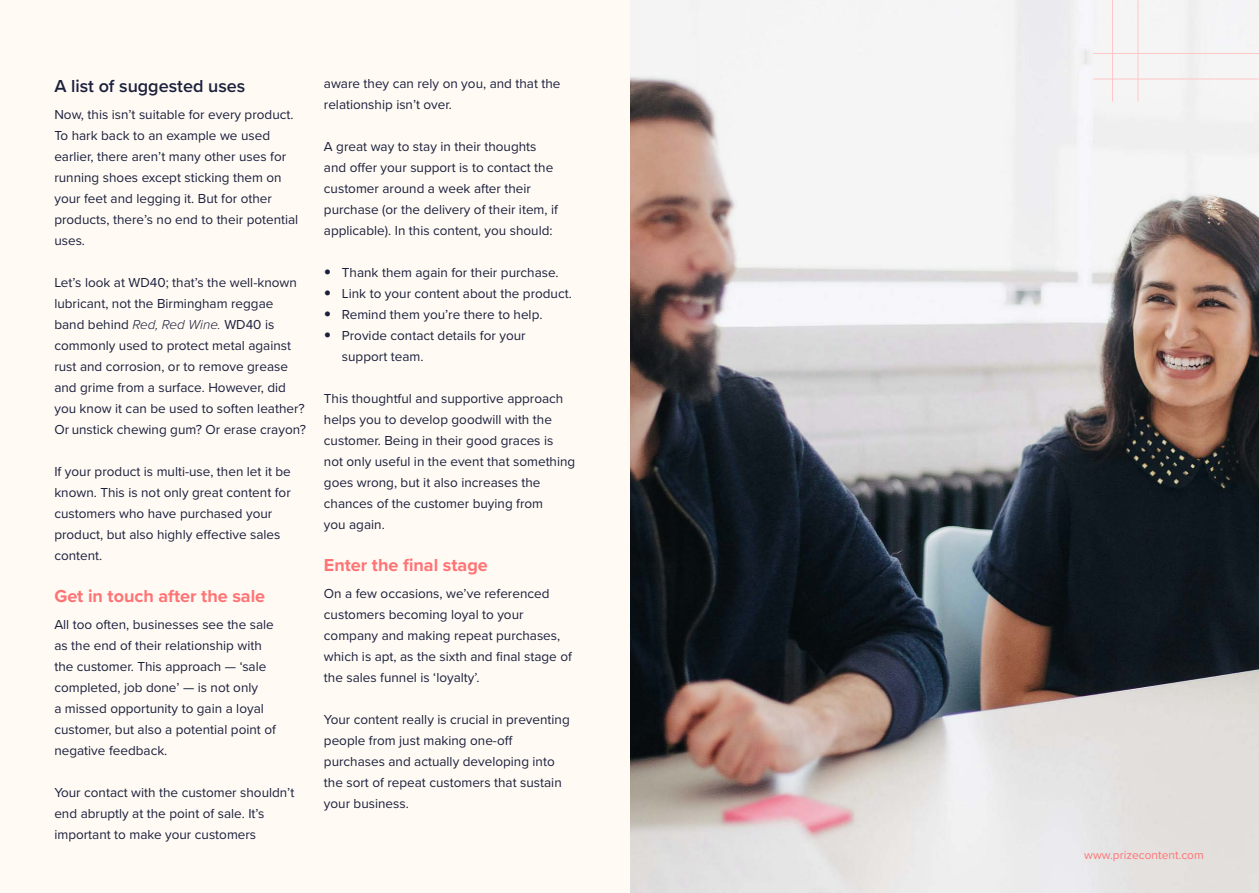
<style>
.page{position:relative;width:1259px;height:893px;background:#fff}
.page>*{position:absolute;margin:0;border:0;box-sizing:border-box;transform-origin:0 0}
.t1{font:700 18px "Proxima Nova";color:#ff7375}
.t2{font:600 18px "Proxima Nova";color:#1b203d}
.t3{font:13.5px/21px "Proxima Nova";color:#1b203d}
.t4{font:12px "Proxima Nova";color:#ff7375}
.s1{font-weight:300;font-style:italic}
.s2{font-weight:700;font-size:21px}
</style>
<div class="page">
<img style="left:629px;top:0;width:630px;height:893px">
<div style="left:0;top:0;width:629px;height:893px;background:#fffaf3"></div>
<hr style="left:1093px;top:79px;width:166px;height:1px;background:#ffc7c8">
<hr style="left:1093px;top:53px;width:166px;height:1px;background:#ffc7c8">
<hr style="left:1137px;top:0;width:1px;height:102px;background:#ffc7c8">
<hr style="left:1112px;top:0;width:1px;height:102px;background:#ffc7c8">
<h1 class="t2" style="left:54px;top:72px;width:192px">A list of suggested uses</h1>
<p class="t3" style="left:54px;top:103px;width:245px">Now, this isn’t suitable for every product.<br>To hark back to an example we used earlier, there aren’t many other uses for running shoes except sticking them on your feet and legging it. But for other products, there’s no end to their potential uses.</p>
<p class="t3" style="left:54px;top:271px;width:253px">Let’s look at WD40; that’s the well-known lubricant, not the Birmingham reggae band behind <span class="s1">Red, Red Wine.</span> WD40 is commonly used to protect metal against rust and corrosion, or to remove grease and grime from a surface. However, did you know it can be used to soften leather?<br>Or unstick chewing gum? Or erase crayon?</p>
<p class="t3" style="left:54px;top:460px;width:238px">If your product is multi-use, then let it be known. This is not only great content for customers who have purchased your product, but also highly effective sales content.</p>
<h1 class="t1" style="left:54px;top:582px;width:212px">Get in touch after the sale</h1>
<p class="t3" style="left:54px;top:613px;width:223px">All too often, businesses see the sale as the end of their relationship with the customer. This approach — ‘sale completed, job done’ — is not only<br>a missed opportunity to gain a loyal customer, but also a potential point of negative feedback.</p>
<p class="t3" style="left:54px;top:781px;width:241px">Your contact with the customer shouldn’t end abruptly at the point of sale. It’s important to make your customers</p>
<p class="t3" style="left:324px;top:73px;width:238px">aware they can rely on you, and that the relationship isn’t over.</p>
<p class="t3" style="left:324px;top:136px;width:235px">A great way to stay in their thoughts and offer your support is to contact the customer around a week after their purchase (or the delivery of their item, if applicable). In this content, you should:</p>
<p class="t3" style="left:324px;top:262px;width:236px"><span class="s2">•</span> Thank them again for their purchase.</p>
<p class="t3" style="left:324px;top:283px;width:249px"><span class="s2">•</span> Link to your content about the product.</p>
<p class="t3" style="left:324px;top:304px;width:220px"><span class="s2">•</span> Remind them you’re there to help.</p>
<p class="t3" style="left:342px;top:325px;width:185px;text-indent:-18px"><span class="s2">•</span> Provide contact details for your support team.</p>
<p class="t3" style="left:324px;top:388px;width:253px">This thoughtful and supportive approach helps you to develop goodwill with the customer. Being in their good graces is not only useful in the event that something goes wrong, but it also increases the chances of the customer buying from<br>you again.</p>
<h1 class="t1" style="left:324px;top:552px;width:165px">Enter the final stage</h1>
<p class="t3" style="left:324px;top:583px;width:249px">On a few occasions, we’ve referenced customers becoming loyal to your company and making repeat purchases, which is apt, as the sixth and final stage of the sales funnel is ‘loyalty’.</p>
<p class="t3" style="left:324px;top:709px;width:247px">Your content really is crucial in preventing people from just making one-off purchases and actually developing into the sort of repeat customers that sustain your business.</p>
<p class="t4" style="left:1084px;top:846px;width:121px">www.prizecontent.com</p>
</div>
